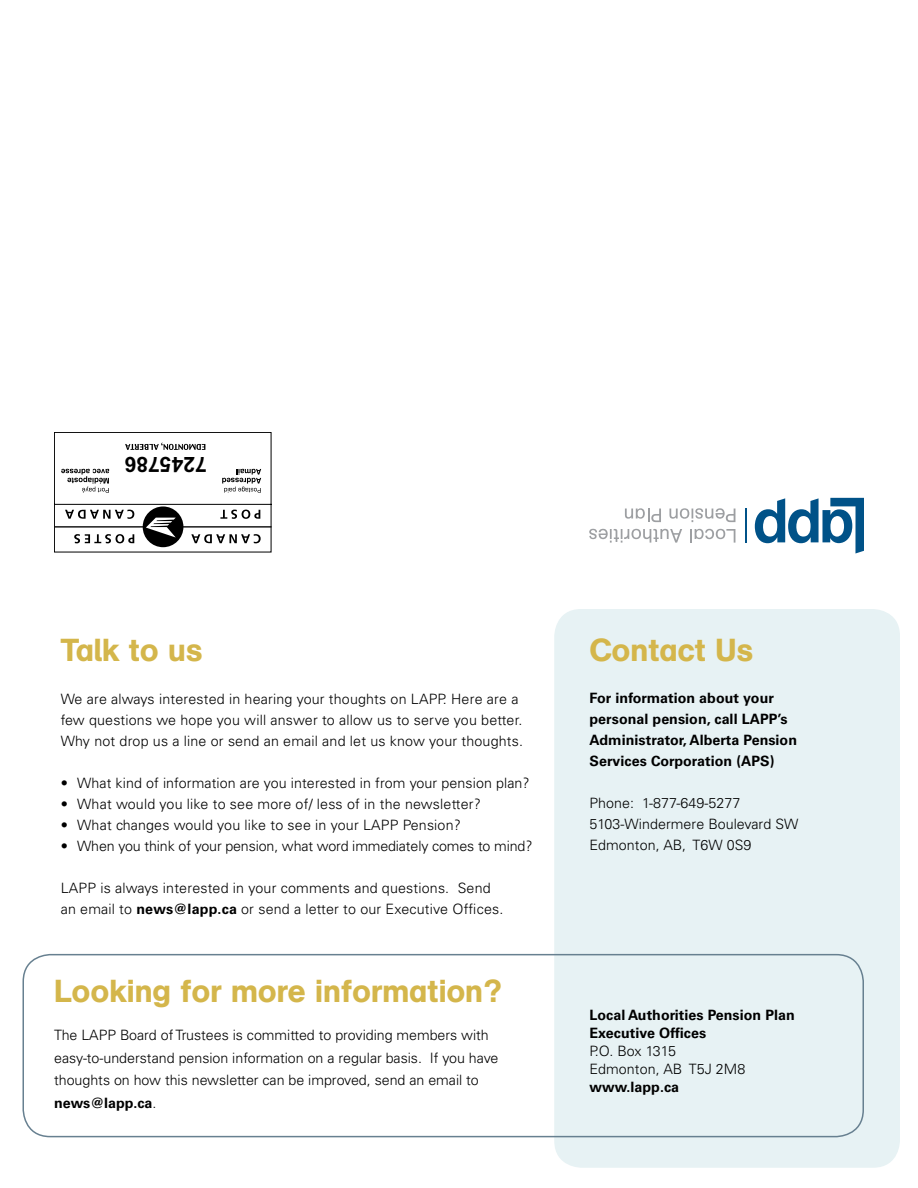
<style>
.page{position:relative;width:918px;height:1188px;background:#fff}
.page>*{position:absolute;margin:0;border:0;box-sizing:border-box;transform-origin:0 0}
.t1{font:31.5px "AG Schoolbook Medium A";letter-spacing:.005em;color:#d4b64b}
.t2{font:700 21.15px "Arial";color:#000}
.t3{font:300 14.25px/21px "Univers";letter-spacing:.005em;color:#000}
.t4{font:700 14.25px/21px "Univers";letter-spacing:.005em;color:#000}
.s1{font-weight:700}
</style>
<div class="page">
<svg style="left:54px;top:432px;width:218px;height:120px"></svg>
<div style="left:554px;top:609px;width:346px;height:559px;background:#e7f2f4;border-radius:27px"></div>
<svg style="left:589px;top:529px;width:93px;height:14px"></svg>
<svg style="left:669px;top:508px;width:66px;height:14px"></svg>
<svg style="left:690px;top:529px;width:45px;height:14px"></svg>
<svg style="left:625px;top:508px;width:36px;height:14px"></svg>
<hr style="left:745px;top:508px;width:2px;height:35px;background:#005288">
<svg style="left:755px;top:498px;width:109px;height:56px"></svg>
<div style="left:22px;top:954px;width:842px;height:183px;border:2px solid #678090;border-radius:27px"></div>
<h2 class="t2" style="left:207px;top:476px;width:84px;rotate:-180deg">7245786</h2>
<h1 class="t1" style="left:61px;top:631px;width:143px">Talk to us</h1>
<h1 class="t1" style="left:590px;top:631px;width:165px">Contact Us</h1>
<p class="t3" style="left:61px;top:688px;width:464px">We are always interested in hearing your thoughts on LAPP. Here are a few questions we hope you will answer to allow us to serve you better.<br>Why not drop us a line or send an email and let us know your thoughts.</p>
<p class="t3" style="left:61px;top:772px;width:470px">• What kind of information are you interested in from your pension plan?</p>
<p class="t3" style="left:61px;top:793px;width:422px">• What would you like to see more of/ less of in the newsletter?</p>
<p class="t3" style="left:61px;top:814px;width:402px">• What changes would you like to see in your LAPP Pension?</p>
<p class="t3" style="left:61px;top:835px;width:473px">• When you think of your pension, what word immediately comes to mind?</p>
<p class="t3" style="left:61px;top:877px;width:444px">LAPP is always interested in your comments and questions. Send an email to <span class="s1">news@lapp.ca</span> or send a letter to our Executive Offices.</p>
<p class="t4" style="left:590px;top:688px;width:209px">For information about your personal pension, call LAPP’s<br>Administrator, Alberta Pension<br>Services Corporation (APS)</p>
<p class="t3" style="left:590px;top:793px;width:210px">Phone: 1-877-649-5277<br>5103-Windermere Boulevard SW<br>Edmonton, AB, T6W 0S9</p>
<h1 class="t1" style="left:54px;top:972px;width:450px">Looking for more information?</h1>
<p class="t3" style="left:54px;top:1024px;width:446px;line-height:22.5px">The LAPP Board of Trustees is committed to providing members with easy-to-understand pension information on a regular basis. If you have thoughts on how this newsletter can be improved, send an email to <span class="s1">news@lapp.ca</span>.</p>
<p class="t4" style="left:590px;top:1006px;width:207px;line-height:18px">Local Authorities Pension Plan<br>Executive Offices</p>
<p class="t3" style="left:590px;top:1042px;width:157px;line-height:18px">P.O. Box 1315<br>Edmonton, AB T5J 2M8</p>
<p class="t4" style="left:590px;top:1077px;width:91px">www.lapp.ca</p>
</div>
